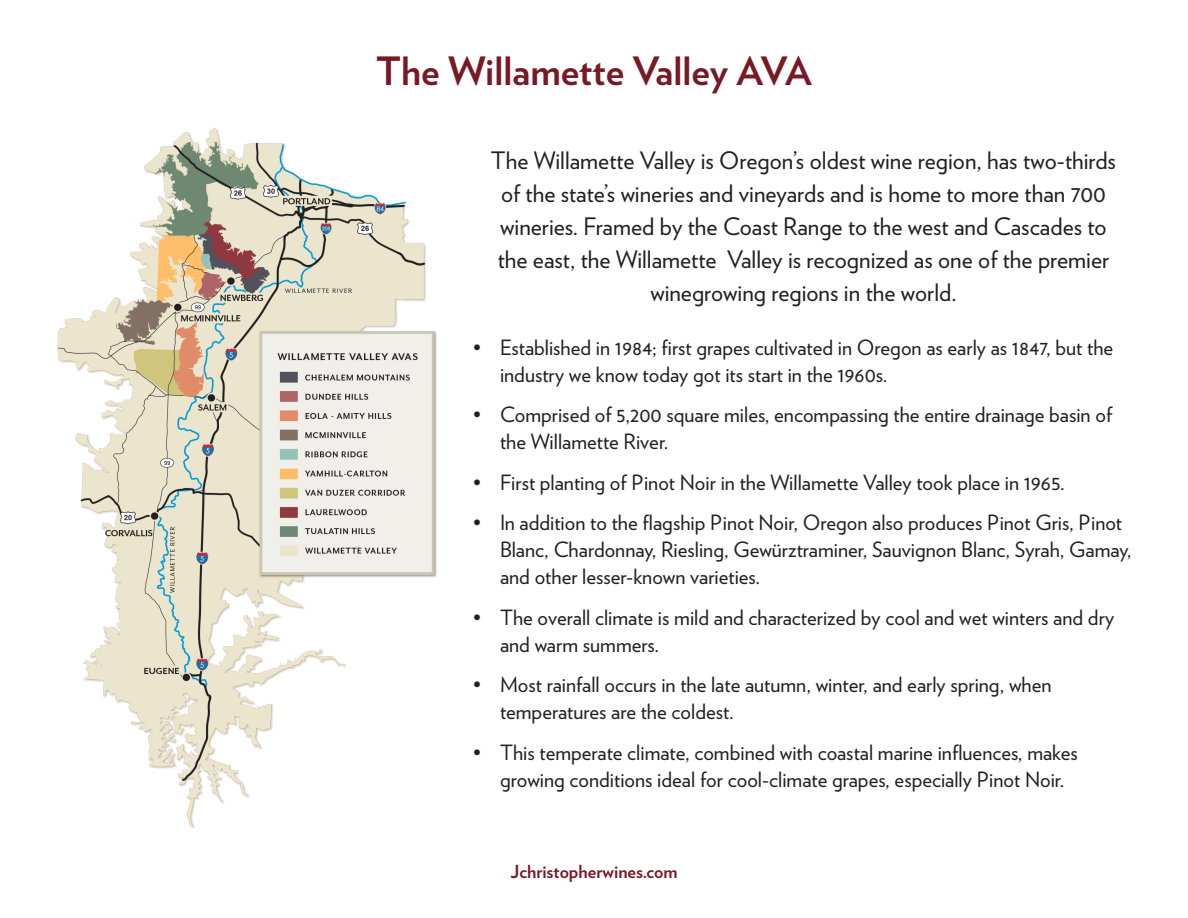
<style>
.page{position:relative;width:1188px;height:918px;background:#fff}
.page>*{position:absolute;margin:0;border:0;box-sizing:border-box;transform-origin:0 0}
.t1{font:700 39px "Verlag";color:#771a26}
.t2{font:24px/33px "Verlag";color:#231f20;text-align:center}
.t3{font:21px/27px "Verlag";color:#231f20}
.t4{font:700 18px "Verlag";color:#771a26}
</style>
<div class="page">
<img style="left:57px;top:128px;width:380px;height:701px">
<p class="t1" style="left:376px;top:40px;width:437px">The Willamette Valley AVA</p>
<p class="t2" style="left:491px;top:142px;width:627px">The Willamette Valley is Oregon’s oldest wine region, has two-thirds of the state’s wineries and vineyards and is home to more than 700 wineries. Framed by the Coast Range to the west and Cascades to the east, the Willamette Valley is recognized as one of the premier winegrowing regions in the world.</p>
<p class="t3" style="left:500px;top:333px;width:615px;text-indent:-27px">• Established in 1984; first grapes cultivated in Oregon as early as 1847, but the industry we know today got its start in the 1960s.</p>
<p class="t3" style="left:500px;top:400px;width:614px;text-indent:-27px">• Comprised of 5,200 square miles, encompassing the entire drainage basin of the Willamette River.</p>
<p class="t3" style="left:473px;top:468px;width:593px">• First planting of Pinot Noir in the Willamette Valley took place in 1965.</p>
<p class="t3" style="left:500px;top:508px;width:633px;text-indent:-27px">• In addition to the flagship Pinot Noir, Oregon also produces Pinot Gris, Pinot<br>Blanc, Chardonnay, Riesling, Gewürztraminer, Sauvignon Blanc, Syrah, Gamay, and other lesser-known varieties.</p>
<p class="t3" style="left:500px;top:603px;width:616px;text-indent:-27px">• The overall climate is mild and characterized by cool and wet winters and dry and warm summers.</p>
<p class="t3" style="left:500px;top:670px;width:553px;text-indent:-27px">• Most rainfall occurs in the late autumn, winter, and early spring, when temperatures are the coldest.</p>
<p class="t3" style="left:500px;top:738px;width:579px;text-indent:-27px">• This temperate climate, combined with coastal marine influences, makes growing conditions ideal for cool-climate grapes, especially Pinot Noir.</p>
<p class="t4" style="left:510px;top:858px;width:169px">Jchristopherwines.com</p>
</div>
